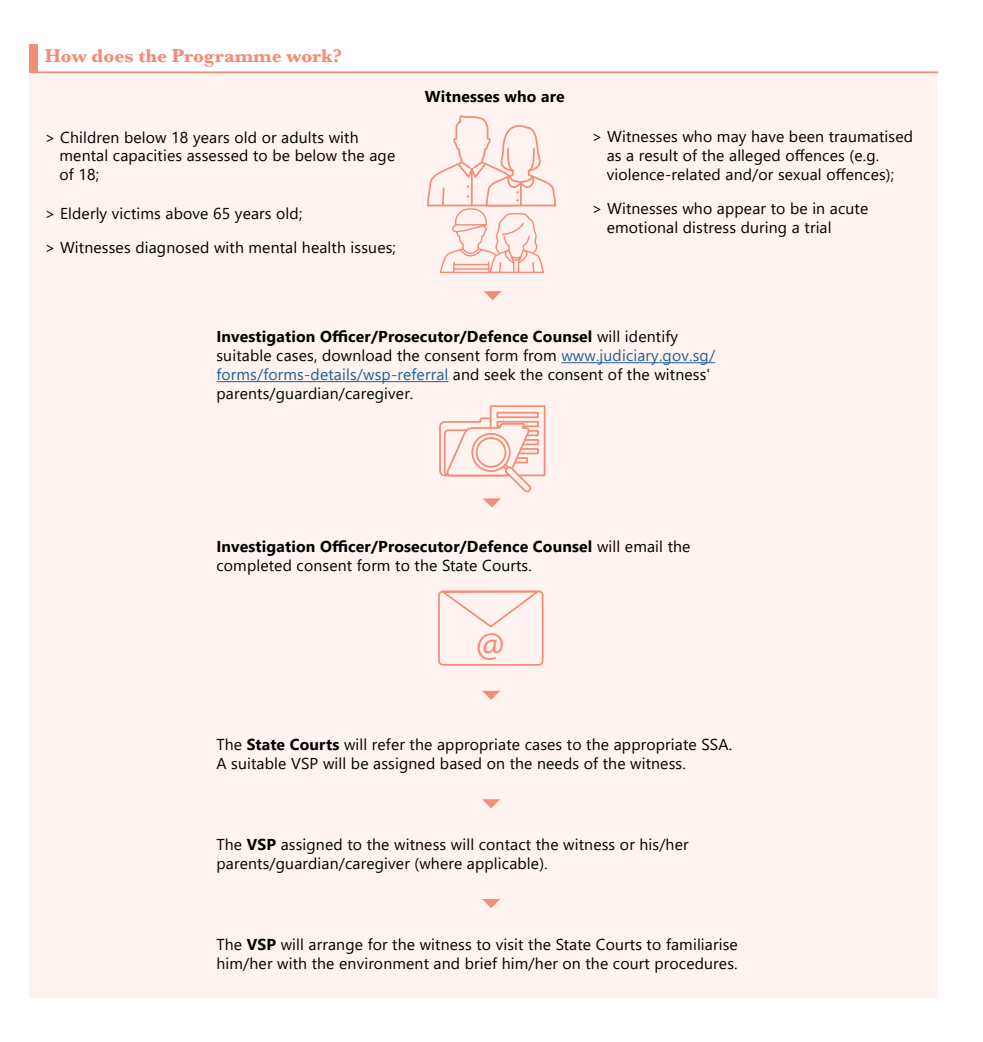
<style>
.page{position:relative;width:983px;height:1042px;background:#fff}
.page>*{position:absolute;margin:0;border:0;box-sizing:border-box;transform-origin:0 0}
.t1{font:38.5px "Myriad Pro";color:#f58c79}
.t2{font:700 19.25px "Baskerville";color:#f58b79}
.t3{font:15.75px/18.9px "Segoe UI";letter-spacing:.01em;color:#000}
.t4{font:700 15.75px "Segoe UI";letter-spacing:.01em;color:#000}
.s1{font-weight:700}
.s2{color:#215e9e}
</style>
<div class="page">
<div style="left:29px;top:73px;width:909px;height:924px;background:#fef3ee"></div>
<div style="left:29px;top:45px;width:9px;height:28px;background:#f58b79"></div>
<svg style="left:35px;top:44px;width:904px;height:30px"></svg>
<svg style="left:482px;top:691px;width:18px;height:9px"></svg>
<svg style="left:482px;top:799px;width:18px;height:9px"></svg>
<svg style="left:482px;top:899px;width:18px;height:9px"></svg>
<hr style="left:561px;top:362px;width:154px;height:1px;background:#215e9e">
<hr style="left:216px;top:381px;width:232px;height:1px;background:#215e9e">
<svg style="left:439px;top:405px;width:106px;height:87px"></svg>
<svg style="left:483px;top:498px;width:17px;height:9px"></svg>
<svg style="left:484px;top:291px;width:17px;height:9px"></svg>
<svg style="left:426px;top:115px;width:130px;height:158px"></svg>
<svg style="left:438px;top:590px;width:106px;height:76px"></svg>
<p class="t2" style="left:45px;top:42px;width:298px">How does the Programme work?</p>
<p class="t3" style="left:60px;top:126px;width:337px;text-indent:-15px">&gt; Children below 18 years old or adults with mental capacities assessed to be below the age of 18;</p>
<p class="t3" style="left:45px;top:195px;width:353px;line-height:33.8px">&gt; Elderly victims above 65 years old;<br>&gt; Witnesses diagnosed with mental health issues;</p>
<p class="t4" style="left:424px;top:82px;width:141px">Witnesses who are</p>
<p class="t3" style="left:606px;top:126px;width:308px;text-indent:-15px">&gt; Witnesses who may have been traumatised as a result of the alleged offences (e.g. violence-related and/or sexual offences);</p>
<p class="t3" style="left:606px;top:197px;width:263px;text-indent:-15px">&gt; Witnesses who appear to be in acute emotional distress during a trial</p>
<p class="t3" style="left:216px;top:326px;width:500px"><span class="s1">Investigation Officer/Prosecutor/Defence Counsel</span> will identify suitable cases, download the consent form from <span class="s2">www.judiciary.gov.sg/ forms/forms-details/wsp-referral</span> and seek the consent of the witness' parents/guardian/caregiver.</p>
<p class="t3" style="left:216px;top:535px;width:475px"><span class="s1">Investigation Officer/Prosecutor/Defence Counsel</span> will email the completed consent form to the State Courts.</p>
<h1 class="t1" style="left:476px;top:619px;width:30px">@</h1>
<p class="t3" style="left:216px;top:734px;width:517px">The <span class="s1">State Courts</span> will refer the appropriate cases to the appropriate SSA.<br>A suitable VSP will be assigned based on the needs of the witness.</p>
<p class="t3" style="left:216px;top:833px;width:473px">The <span class="s1">VSP</span> assigned to the witness will contact the witness or his/her parents/guardian/caregiver (where applicable).</p>
<p class="t3" style="left:216px;top:933px;width:522px">The <span class="s1">VSP</span> will arrange for the witness to visit the State Courts to familiarise him/her with the environment and brief him/her on the court procedures.</p>
</div>
